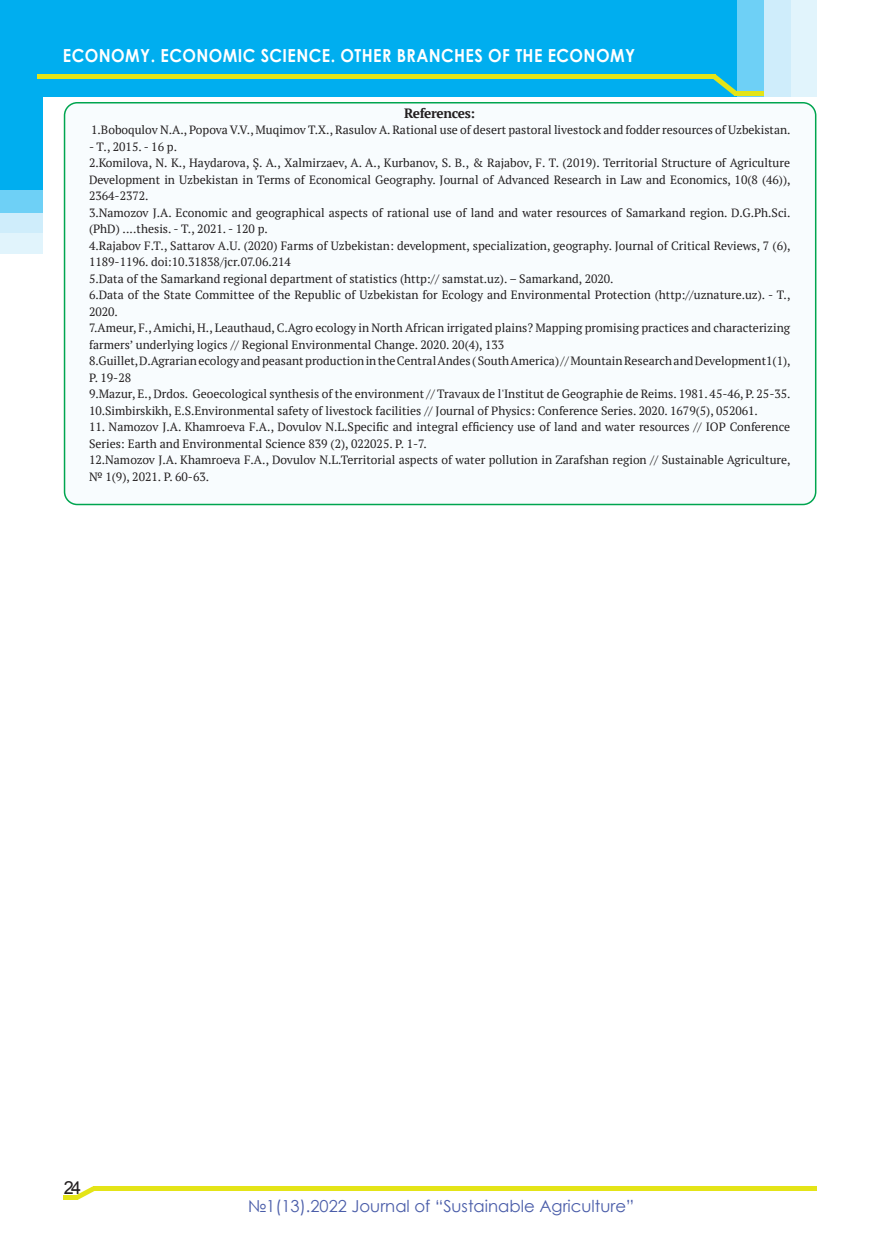
<style>
.page{position:relative;width:893px;height:1259px;background:#fff}
.page>*{position:absolute;margin:0;border:0;box-sizing:border-box;transform-origin:0 0}
.t1{font:700 18px "Century Gothic";letter-spacing:.025em;color:#fff;scale:.9 1}
.t2{font:18px "Arial";color:#231f20}
.t3{font:16.5px "Century Gothic";color:#4a5da9}
.t4{font:700 13.5px "PT Serif";letter-spacing:-.025em;color:#231f20}
.t5{font:12px/16.5px "PT Serif";color:#231f20}
</style>
<div class="page">
<div style="left:65px;top:103px;width:751px;height:401px;background:#f8fcfe;border-radius:13px"></div>
<div style="left:64px;top:102px;width:752px;height:403px;border:2px solid #00a54f;border-radius:13px"></div>
<div style="left:388px;top:0;width:428px;height:96px;background:#e1f4fc"></div>
<div style="left:358px;top:0;width:432px;height:96px;background:#cfedfb"></div>
<div style="left:177px;top:0;width:586px;height:96px;background:#6ed0f6"></div>
<div style="left:0;top:0;width:737px;height:96px;background:#00aeef"></div>
<div style="left:0;top:160px;width:42px;height:94px;background:#e1f4fc"></div>
<div style="left:0;top:160px;width:42px;height:73px;background:#cfedfb"></div>
<div style="left:0;top:160px;width:42px;height:52px;background:#6ed0f6"></div>
<div style="left:0;top:95px;width:42px;height:95px;background:#00aeef"></div>
<div style="left:37px;top:74px;width:678px;height:5px;background:#e4e417"></div>
<hr style="left:735px;top:92px;width:29px;height:4px;background:#e4e417">
<svg style="left:713px;top:74px;width:25px;height:22px"></svg>
<div style="left:93px;top:1186px;width:723px;height:5px;background:#e4e417"></div>
<div style="left:64px;top:1194px;width:14px;height:5px;background:#e4e417"></div>
<svg style="left:76px;top:1186px;width:19px;height:13px"></svg>
<p class="t1" style="left:63px;top:42px;width:637px">ECONOMY. ECONOMIC SCIENCE. OTHER BRANCHES OF THE ECONOMY</p>
<p class="t4" style="left:404px;top:104px;width:73px">References:</p>
<p class="t5" style="left:91px;top:121px;width:701px">1.Boboqulov N.A., Popova V.V., Muqimov T.X., Rasulov A. Rational use of desert pastoral livestock and fodder resources of Uzbekistan.</p>
<p class="t5" style="left:89px;top:138px;width:90px">- Т., 2015. - 16 p.</p>
<p class="t5" style="left:89px;top:154px;width:703px;text-align:justify">2.Komilova, N. K., Haydarova, Ş. A., Xalmirzaev, A. A., Kurbanov, S. B., &amp; Rajabov, F. T. (2019). Territorial Structure of Agriculture Development in Uzbekistan in Terms of Economical Geography. Journal of Advanced Research in Law and Economics, 10(8 (46)), 2364-2372.</p>
<p class="t5" style="left:89px;top:204px;width:703px">3.Namozov J.A. Economic and geographical aspects of rational use of land and water resources of Samarkand region. D.G.Ph.Sci. (PhD) ....thesis. - Т., 2021. - 120 p.</p>
<p class="t5" style="left:89px;top:237px;width:703px">4.Rajabov F.T., Sattarov A.U. (2020) Farms of Uzbekistan: development, specialization, geography. Journal of Critical Reviews, 7 (6),<br>1189-1196. doi:10.31838/jcr.07.06.214</p>
<p class="t5" style="left:89px;top:270px;width:526px">5.Data of the Samarkand regional department of statistics (http:// samstat.uz). – Samarkand, 2020.</p>
<p class="t5" style="left:89px;top:286px;width:703px">6.Data of the State Committee of the Republic of Uzbekistan for Ecology and Environmental Protection (http://uznature.uz). - Т.,<br>2020.</p>
<p class="t5" style="left:89px;top:319px;width:703px">7.Ameur, F., Amichi, H., Leauthaud, C.Agro ecology in North African irrigated plains? Mapping promising practices and characterizing farmers’ underlying logics // Regional Environmental Change. 2020. 20(4), 133</p>
<p class="t5" style="left:89px;top:352px;width:703px">8.Guillet, D.Agrarian ecology and peasant production in the Central Andes ( South America) // Mountain Research and Development1(1),<br>P. 19-28</p>
<p class="t5" style="left:89px;top:385px;width:703px">9.Mazur, E., Drdos. Geoecological synthesis of the environment // Travaux de l'Institut de Geographie de Reims. 1981. 45-46, P. 25-35.</p>
<p class="t5" style="left:89px;top:402px;width:670px">10.Simbirskikh, E.S.Environmental safety of livestock facilities // Journal of Physics: Conference Series. 2020. 1679(5), 052061.</p>
<p class="t5" style="left:89px;top:418px;width:703px">11. Namozov J.A. Khamroeva F.A., Dovulov N.L.Specific and integral efficiency use of land and water resources // IOP Conference<br>Series: Earth and Environmental Science 839 (2), 022025. P. 1-7.</p>
<p class="t5" style="left:89px;top:451px;width:703px">12.Namozov J.A. Khamroeva F.A., Dovulov N.L.Territorial aspects of water pollution in Zarafshan region // Sustainable Agriculture, № 1(9), 2021. P. 60-63.</p>
<p class="t2" style="left:64px;top:1175px;width:19px">24</p>
<h2 class="t3" style="left:248px;top:1194px;width:388px">№1(13).2022 Journal of “Sustainable Agriculture”</h2>
</div>
